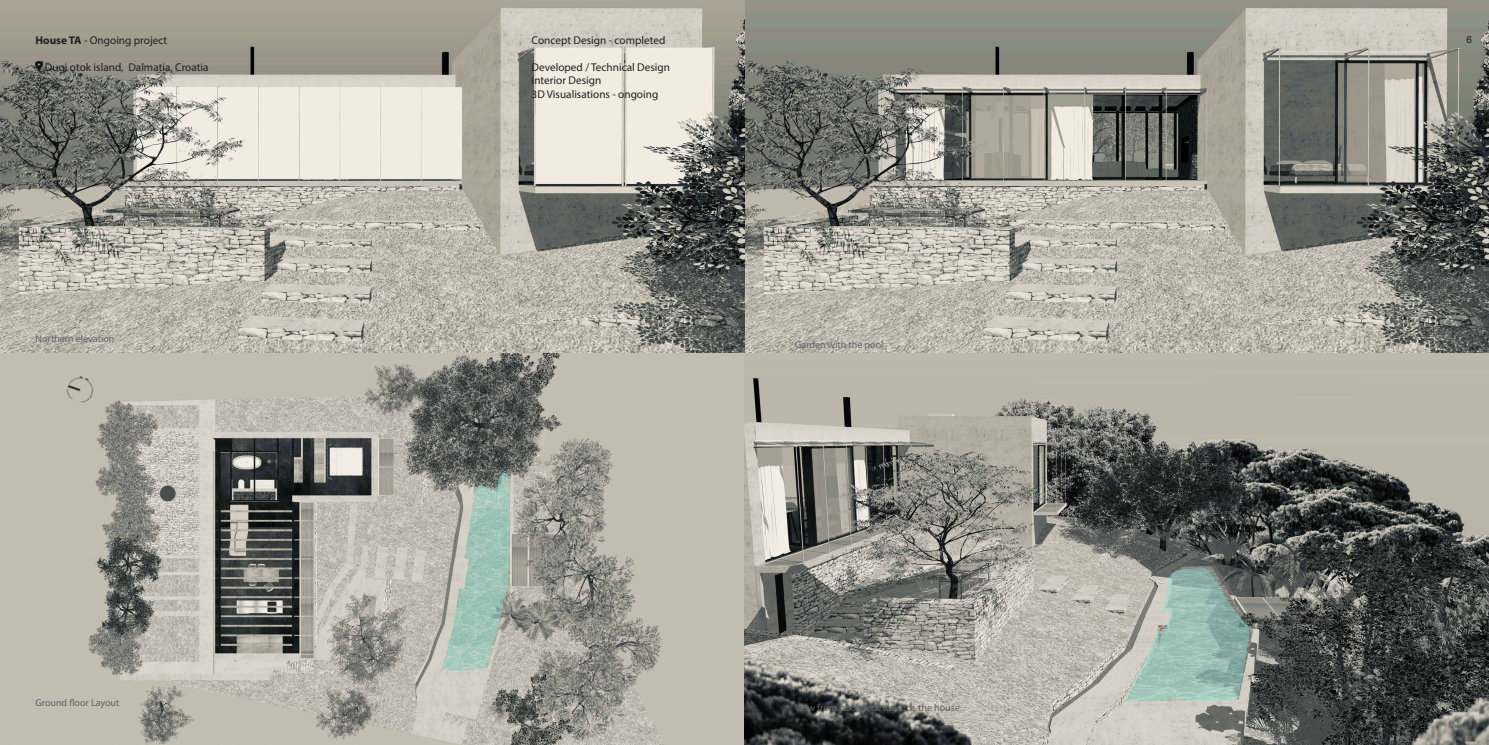
<style>
.page{position:relative;width:1489px;height:745px;background:#fff}
.page>*{position:absolute;margin:0;border:0;box-sizing:border-box;transform-origin:0 0}
.t1{font:11.25px "Myriad Pro";color:#231f20}
.t2{font:10px "Myriad Pro";color:#636366}
.t3{font:10px "Helvetica";color:#231f20}
.s1{font-weight:700}
</style>
<div class="page">
<img style="left:0;top:352px;width:744px;height:392px">
<img style="left:744px;top:352px;width:744px;height:392px">
<img style="left:0;top:0;width:1488px;height:352px">
<img style="left:65px;top:373px;width:32px;height:31px">
<svg style="left:35px;top:61px;width:7px;height:12px"></svg>
<p class="t1" style="left:35px;top:33px;width:133px"><span class="s1">House TA</span> - Ongoing project</p>
<p class="t1" style="left:45px;top:60px;width:165px">Dugi otok island, Dalmatia, Croatia</p>
<p class="t1" style="left:531px;top:33px;width:135px">Concept Design - completed</p>
<p class="t1" style="left:531px;top:60px;width:140px">Developed / Technical Design</p>
<p class="t1" style="left:531px;top:74px;width:71px">Interior Design</p>
<p class="t1" style="left:531px;top:87px;width:128px">3D Visualisations - ongoing</p>
<p class="t3" style="left:1466px;top:32px;width:7px">6</p>
<p class="t2" style="left:35px;top:333px;width:81px">Northern elevation</p>
<p class="t2" style="left:795px;top:338px;width:90px">Garden with the pool</p>
<p class="t2" style="left:35px;top:696px;width:85px">Ground floor Layout</p>
<p class="t2" style="left:795px;top:701px;width:166px">View from pool deck towards the house</p>
</div>
